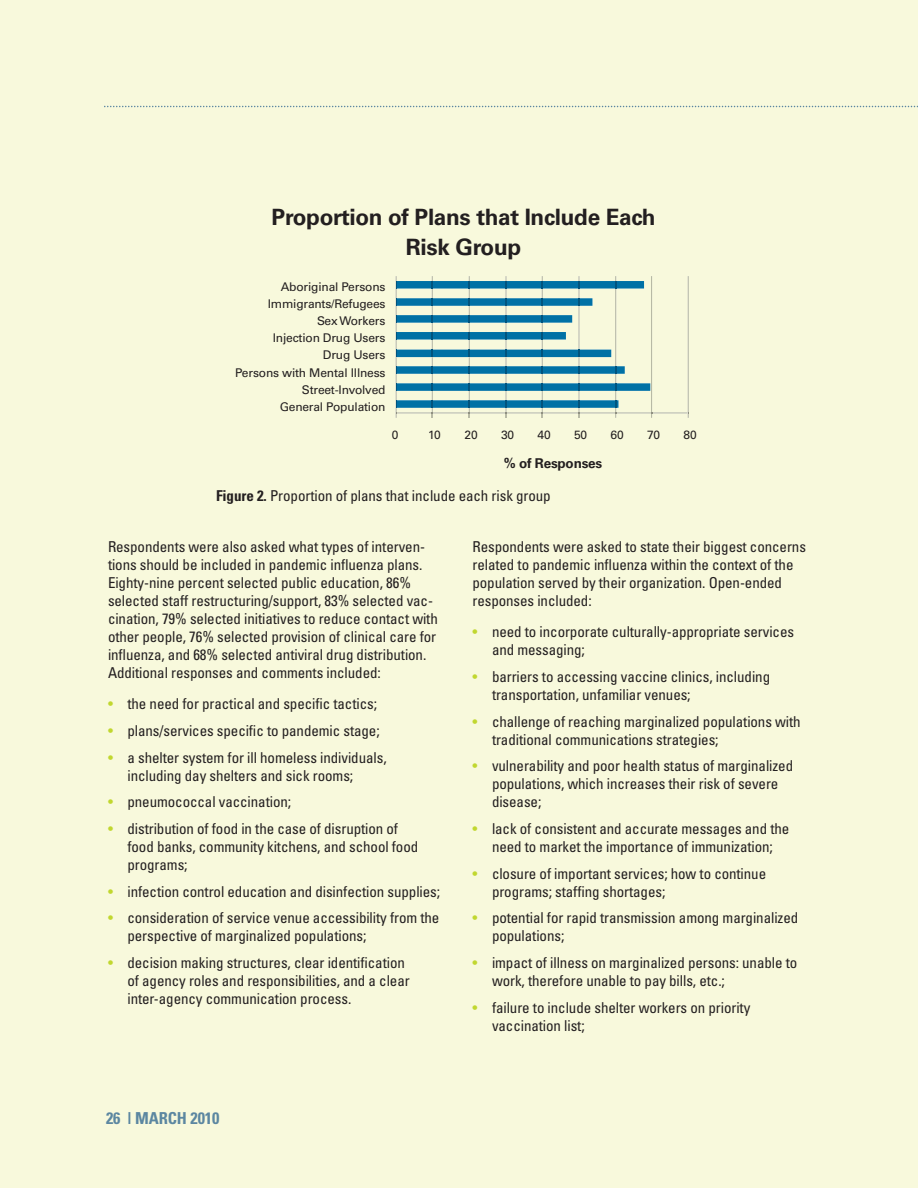
<style>
.page{position:relative;width:918px;height:1188px;background:#fff}
.page>*{position:absolute;margin:0;border:0;box-sizing:border-box;transform-origin:0 0}
.t1{font:700 22.5px/30px "Univers LT Std";letter-spacing:-.015em;color:#231f20;text-align:center}
.t2{font:700 condensed 16.5px "Univers";letter-spacing:-.005em;color:#5c87a1}
.t3{font:condensed 15px/18px "Univers";letter-spacing:-.005em;color:#231f20}
.t4{font:700 13.5px "Univers LT Std";letter-spacing:-.015em;color:#231f20}
.t5{font:12px/17.1px "Univers LT Std";letter-spacing:-.015em;color:#231f20;text-align:right}
.s1{font-weight:700}
.s2{color:#c1d72f}
</style>
<div class="page">
<div style="left:0;top:0;width:918px;height:1132px;background:#f8f9dc"></div>
<div style="left:0;top:1132px;width:918px;height:56px;background:#f8f9dc"></div>
<svg style="left:104px;top:106px;width:814px;height:1px"></svg>
<hr style="left:652px;top:412px;width:36px;height:1px;background:#b8baa5">
<svg style="left:396px;top:276px;width:256px;height:142px"></svg>
<svg style="left:688px;top:276px;width:1px;height:142px"></svg>
<h1 class="t1" style="left:272px;top:202px;width:385px">Proportion of Plans that Include Each<br>Risk Group</h1>
<p class="t5" style="left:235px;top:278px;width:152px">Aboriginal Persons<br>Immigrants/Refugees<br>Sex Workers<br>Injection Drug Users<br>Drug Users<br>Persons with Mental Illness<br>Street-Involved<br>General Population</p>
<p class="t5" style="left:392px;top:426px;width:8px">0</p>
<p class="t5" style="left:428px;top:426px;width:14px">10</p>
<p class="t5" style="left:465px;top:426px;width:15px">20</p>
<p class="t5" style="left:501px;top:426px;width:15px">30</p>
<p class="t5" style="left:538px;top:426px;width:15px">40</p>
<p class="t5" style="left:574px;top:426px;width:15px">50</p>
<p class="t5" style="left:611px;top:426px;width:15px">60</p>
<p class="t5" style="left:647px;top:426px;width:15px">70</p>
<p class="t5" style="left:684px;top:426px;width:15px">80</p>
<p class="t4" style="left:504px;top:455px;width:100px">% of Responses</p>
<p class="t3" style="left:216px;top:486px;width:336px"><span class="s1">Figure 2.</span> Proportion of plans that include each risk group</p>
<p class="t3" style="left:108px;top:537px;width:331px">Respondents were also asked what types of interven&shy;tions should be included in pandemic influenza plans.<br>Eighty-nine percent selected public education, 86% selected staff restructuring/support, 83% selected vac&shy;cination, 79% selected initiatives to reduce contact with other people, 76% selected provision of clinical care for influenza, and 68% selected antiviral drug distribution.<br>Additional responses and comments included:</p>
<p class="t3" style="left:108px;top:695px;width:271px"><span class="s2">•</span> the need for practical and specific tactics;</p>
<p class="t3" style="left:108px;top:721px;width:273px"><span class="s2">•</span> plans/services specific to pandemic stage;</p>
<p class="t3" style="left:128px;top:748px;width:261px;text-indent:-20px"><span class="s2">•</span> a shelter system for ill homeless individuals, including day shelters and sick rooms;</p>
<p class="t3" style="left:108px;top:793px;width:185px"><span class="s2">•</span> pneumococcal vaccination;</p>
<p class="t3" style="left:128px;top:819px;width:292px;text-indent:-20px"><span class="s2">•</span> distribution of food in the case of disruption of food banks, community kitchens, and school food programs;</p>
<p class="t3" style="left:108px;top:882px;width:334px"><span class="s2">•</span> infection control education and disinfection supplies;</p>
<p class="t3" style="left:128px;top:909px;width:313px;text-indent:-20px"><span class="s2">•</span> consideration of service venue accessibility from the perspective of marginalized populations;</p>
<p class="t3" style="left:128px;top:953px;width:284px;text-indent:-20px"><span class="s2">•</span> decision making structures, clear identification of agency roles and responsibilities, and a clear inter-agency communication process.</p>
<p class="t2" style="left:106px;top:1108px;width:115px">26 | MARCH 2010</p>
<p class="t3" style="left:472px;top:537px;width:335px">Respondents were asked to state their biggest concerns related to pandemic influenza within the context of the population served by their organization. Open-ended responses included:</p>
<p class="t3" style="left:492px;top:623px;width:304px;text-indent:-20px"><span class="s2">•</span> need to incorporate culturally-appropriate services and messaging;</p>
<p class="t3" style="left:492px;top:667px;width:280px;text-indent:-20px"><span class="s2">•</span> barriers to accessing vaccine clinics, including transportation, unfamiliar venues;</p>
<p class="t3" style="left:492px;top:712px;width:310px;text-indent:-20px"><span class="s2">•</span> challenge of reaching marginalized populations with traditional communications strategies;</p>
<p class="t3" style="left:492px;top:757px;width:303px;text-indent:-20px"><span class="s2">•</span> vulnerability and poor health status of marginalized populations, which increases their risk of severe disease;</p>
<p class="t3" style="left:472px;top:819px;width:318px;text-align:center"><span class="s2">•</span> lack of consistent and accurate messages and the need to market the importance of immunization;</p>
<p class="t3" style="left:492px;top:864px;width:276px;text-indent:-20px"><span class="s2">•</span> closure of important services; how to continue programs; staffing shortages;</p>
<p class="t3" style="left:492px;top:909px;width:308px;text-indent:-20px"><span class="s2">•</span> potential for rapid transmission among marginalized populations;</p>
<p class="t3" style="left:492px;top:953px;width:307px;text-indent:-20px"><span class="s2">•</span> impact of illness on marginalized persons: unable to work, therefore unable to pay bills, etc.;</p>
<p class="t3" style="left:492px;top:998px;width:260px;text-indent:-20px"><span class="s2">•</span> failure to include shelter workers on priority vaccination list;</p>
</div>
